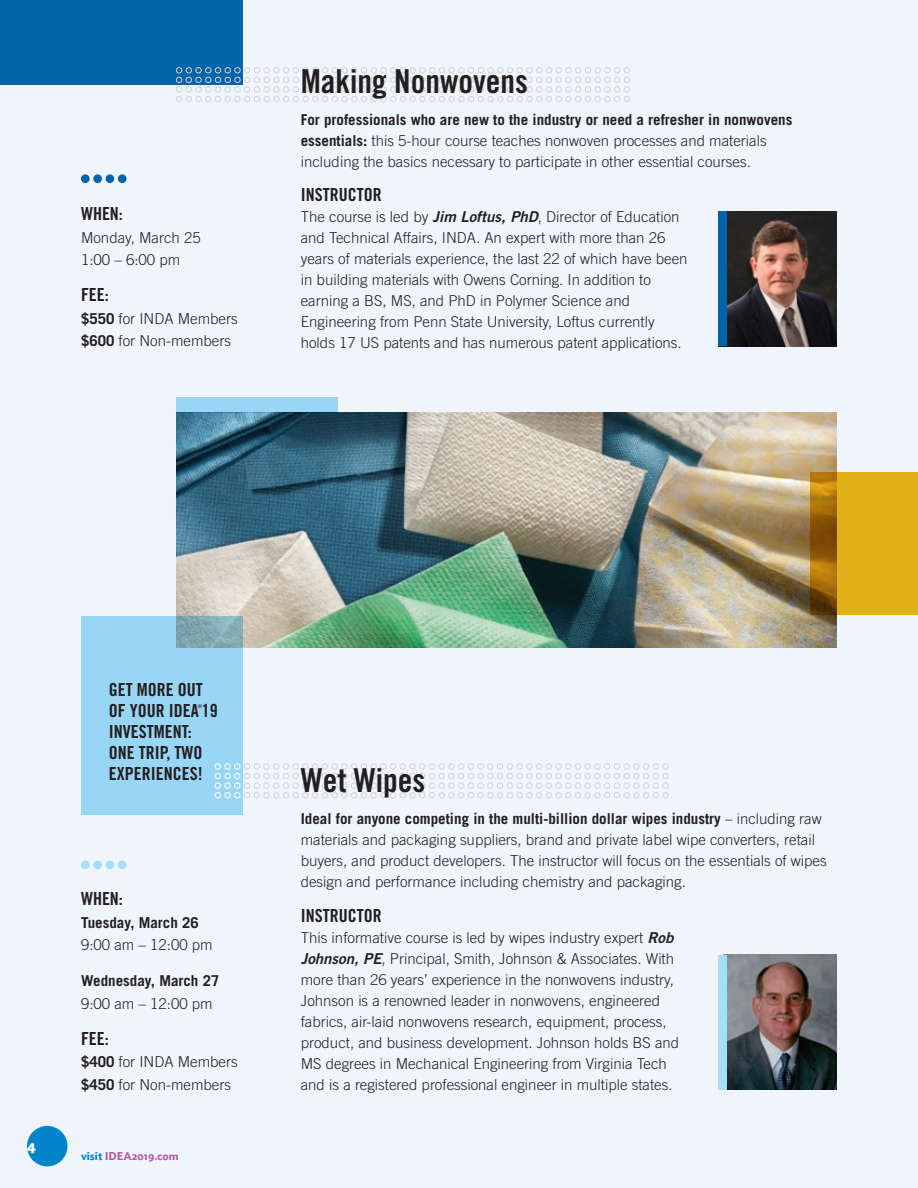
<style>
.page{position:relative;width:918px;height:1188px;background:#eff5fb}
.page>*{position:absolute;margin:0;border:0;box-sizing:border-box;transform-origin:0 0}
.t1{font:33px "Trade Gothic Bold Cond Twenty";color:#231f20}
.t2{font:18px/21px "Trade Gothic Bold Cond Twenty";color:#231f20}
.t3{font:300 15px/21px "Trade Gothic";color:#231f20}
.t4{font:700 15px "Trade Gothic";color:#231f20}
.t5{font:700 15px "Ideal Sans";color:#fff}
.t6{font:600 11.25px "Ideal Sans";color:#b857a2}
.t7{font:5.25px "Trade Gothic Cond Eighteen";color:#231f20}
.s1{font-weight:700}
.s2{font-family:"Trade Gothic Bold Two";font-weight:400;font-style:italic}
.s3{color:#0084ca}
</style>
<div class="page">
<div style="left:27px;top:1126px;width:41px;height:40px;background:#0084ca;border-radius:50%"></div>
<img style="left:176px;top:413px;width:661px;height:235px">
<div style="left:0;top:0;width:242px;height:85px;background:#0163a8"></div>
<div style="left:81px;top:617px;width:161px;height:198px;background:#99d5f4"></div>
<div style="left:176px;top:397px;width:161px;height:16px;background:#99d5f4"></div>
<div style="left:81px;top:174px;width:9px;height:9px;background:#0163a8;border-radius:50%"></div>
<div style="left:93px;top:174px;width:9px;height:9px;background:#0163a8;border-radius:50%"></div>
<div style="left:106px;top:174px;width:8px;height:9px;background:#0163a8;border-radius:50%"></div>
<div style="left:118px;top:174px;width:9px;height:9px;background:#0163a8;border-radius:50%"></div>
<svg style="left:176px;top:67px;width:454px;height:35px"></svg>
<svg style="left:215px;top:764px;width:454px;height:34px"></svg>
<img style="left:727px;top:211px;width:110px;height:135px">
<div style="left:718px;top:211px;width:9px;height:135px;background:#0163a8"></div>
<div style="left:81px;top:861px;width:9px;height:8px;background:#a4def8;border-radius:50%"></div>
<div style="left:93px;top:861px;width:9px;height:8px;background:#a4def8;border-radius:50%"></div>
<div style="left:106px;top:861px;width:8px;height:8px;background:#a4def8;border-radius:50%"></div>
<div style="left:118px;top:861px;width:9px;height:8px;background:#a4def8;border-radius:50%"></div>
<img style="left:727px;top:955px;width:110px;height:135px">
<div style="left:718px;top:955px;width:9px;height:135px;background:#a4def8"></div>
<svg style="left:810px;top:472px;width:108px;height:143px;background:#cf9d15"></svg>
<p class="t2" style="left:81px;top:203px;width:43px">WHEN:</p>
<p class="t3" style="left:81px;top:226px;width:121px;line-height:22.5px">Monday, March 25<br>1:00 – 6:00 pm</p>
<p class="t2" style="left:81px;top:284px;width:29px">FEE:</p>
<p class="t3" style="left:81px;top:307px;width:158px;line-height:22.5px"><span class="s1">$550</span> for INDA Members <span class="s1">$600</span> for Non-members</p>
<h1 class="t1" style="left:301px;top:61px;width:229px">Making Nonwovens</h1>
<p class="t3" style="left:301px;top:108px;width:493px"><span class="s1">For professionals who are new to the industry or need a refresher in nonwovens essentials:</span> this 5-hour course teaches nonwoven processes and materials including the basics necessary to participate in other essential courses.</p>
<p class="t2" style="left:301px;top:184px;width:82px">INSTRUCTOR</p>
<p class="t3" style="left:301px;top:206px;width:388px">The course is led by <span class="s2">Jim Loftus, PhD</span>, Director of Education and Technical Affairs, INDA. An expert with more than 26 years of materials experience, the last 22 of which have been in building materials with Owens Corning. In addition to earning a BS, MS, and PhD in Polymer Science and Engineering from Penn State University, Loftus currently holds 17 US patents and has numerous patent applications.</p>
<p class="t5" style="left:27px;top:1134px;width:10px">4</p>
<p class="t2" style="left:109px;top:679px;width:111px">GET MORE OUT<br>OF YOUR IDEA 19</p>
<p class="t7" style="left:198px;top:703px;width:6px">®</p>
<p class="t2" style="left:109px;top:721px;width:95px">INVESTMENT:<br>ONE TRIP, TWO<br>EXPERIENCES!</p>
<p class="t2" style="left:81px;top:888px;width:43px">WHEN:</p>
<p class="t4" style="left:81px;top:913px;width:119px">Tuesday, March 26</p>
<p class="t3" style="left:81px;top:934px;width:133px">9:00 am – 12:00 pm</p>
<p class="t4" style="left:81px;top:972px;width:140px">Wednesday, March 27</p>
<p class="t3" style="left:81px;top:993px;width:133px">9:00 am – 12:00 pm</p>
<p class="t2" style="left:81px;top:1028px;width:29px">FEE:</p>
<p class="t3" style="left:81px;top:1050px;width:158px;line-height:22.5px"><span class="s1">$400</span> for INDA Members <span class="s1">$450</span> for Non-members</p>
<p class="t6" style="left:81px;top:1147px;width:99px"><span class="s3">visit</span> IDEA2019.com</p>
<h1 class="t1" style="left:301px;top:761px;width:126px">Wet Wipes</h1>
<p class="t3" style="left:301px;top:808px;width:527px"><span class="s1">Ideal for anyone competing in the multi-billion dollar wipes industry</span> – including raw materials and packaging suppliers, brand and private label wipe converters, retail buyers, and product developers. The instructor will focus on the essentials of wipes design and performance including chemistry and packaging.</p>
<p class="t2" style="left:301px;top:905px;width:82px">INSTRUCTOR</p>
<p class="t3" style="left:301px;top:927px;width:380px">This informative course is led by wipes industry expert <span class="s2">Rob Johnson, PE</span>, Principal, Smith, Johnson &amp; Associates. With more than 26 years’ experience in the nonwovens industry, Johnson is a renowned leader in nonwovens, engineered fabrics, air-laid nonwovens research, equipment, process, product, and business development. Johnson holds BS and MS degrees in Mechanical Engineering from Virginia Tech and is a registered professional engineer in multiple states.</p>
</div>
